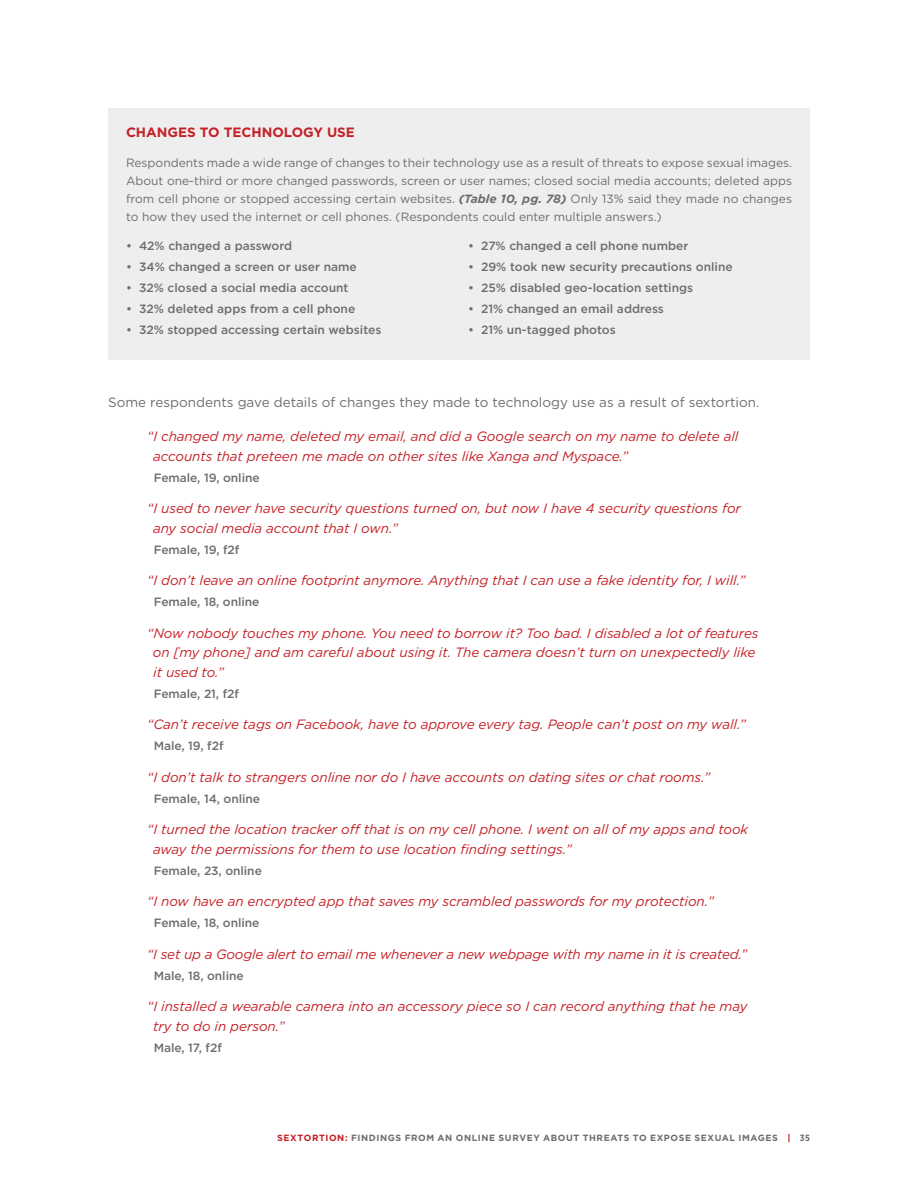
<style>
.page{position:relative;width:918px;height:1188px;background:#fff}
.page>*{position:absolute;margin:0;border:0;box-sizing:border-box;transform-origin:0 0}
.t1{font:italic 13.5px/19.5px "Gotham";letter-spacing:-.005em;color:#c42026}
.t2{font:13.5px "Gotham";color:#6c6d70}
.t3{font:700 13.5px "Gotham";color:#c42026}
.t4{font:500 12px "Gotham";color:#6c6d70}
.t5{font:12px/18px "Gotham";color:#6c6d70;text-align:justify}
.t6{font:700 9px "Gotham";letter-spacing:.065em;color:#6c6d70}
.s1{font-weight:700;font-style:italic}
.s2{color:#c42026}
.s3{font-family:"Gotham Narrow"}
</style>
<div class="page">
<div style="left:108px;top:108px;width:702px;height:252px;background:#eeeeef"></div>
<p class="t3" style="left:126px;top:123px;width:230px">CHANGES TO TECHNOLOGY USE</p>
<p class="t5" style="left:126px;top:153px;width:668px">Respondents made a wide range of changes to their technology use as a result of threats to expose sexual images.<br>About one-third or more changed passwords, screen or user names; closed social media accounts; deleted apps from cell phone or stopped accessing certain websites. <span class="s1">(Table 10, pg. 78)</span> Only 13% said they made no changes to how they used the internet or cell phones. (Respondents could enter multiple answers.)</p>
<p class="t4" style="left:126px;top:238px;width:168px">• 42% changed a password</p>
<p class="t4" style="left:126px;top:259px;width:232px">• 34% changed a screen or user name</p>
<p class="t4" style="left:126px;top:280px;width:224px">• 32% closed a social media account</p>
<p class="t4" style="left:126px;top:301px;width:231px">• 32% deleted apps from a cell phone</p>
<p class="t4" style="left:126px;top:322px;width:257px">• 32% stopped accessing certain websites</p>
<p class="t4" style="left:468px;top:238px;width:222px">• 27% changed a cell phone number</p>
<p class="t4" style="left:468px;top:259px;width:266px">• 29% took new security precautions online</p>
<p class="t4" style="left:468px;top:280px;width:227px">• 25% disabled geo-location settings</p>
<p class="t4" style="left:468px;top:301px;width:197px">• 21% changed an email address</p>
<p class="t4" style="left:468px;top:322px;width:149px">• 21% un-tagged photos</p>
<p class="t2" style="left:108px;top:393px;width:653px">Some respondents gave details of changes they made to technology use as a result of sextortion.</p>
<p class="t1" style="left:153px;top:426px;width:587px;text-indent:-6px">“I changed my name, deleted my email, and did a Google search on my name to delete all accounts that preteen me made on other sites like Xanga and Myspace.”</p>
<p class="t4" style="left:154px;top:470px;width:107px">Female, 19, online</p>
<p class="t1" style="left:153px;top:498px;width:590px;text-indent:-6px">“I used to never have security questions turned on, but now I have 4 security questions for any social media account that I own.”</p>
<p class="t4" style="left:154px;top:542px;width:87px">Female, 19, f2f</p>
<p class="t1" style="left:147px;top:570px;width:600px">“I don’t leave an online footprint anymore. Anything that I can use a fake identity for, I will.”</p>
<p class="t4" style="left:154px;top:594px;width:107px">Female, 18, online</p>
<p class="t1" style="left:153px;top:623px;width:607px;text-indent:-6px">“Now nobody touches my phone. You need to borrow it? Too bad. I disabled a lot of features on [my phone] and am careful about using it. The camera doesn’t turn on unexpectedly like it used to.”</p>
<p class="t4" style="left:154px;top:686px;width:87px">Female, 21, f2f</p>
<p class="t1" style="left:147px;top:714px;width:600px">“Can’t receive tags on Facebook, have to approve every tag. People can’t post on my wall.”</p>
<p class="t4" style="left:154px;top:738px;width:71px">Male, 19, f2f</p>
<p class="t1" style="left:147px;top:767px;width:564px">“I don’t talk to strangers online nor do I have accounts on dating sites or chat rooms.”</p>
<p class="t4" style="left:154px;top:791px;width:108px">Female, 14, online</p>
<p class="t1" style="left:153px;top:819px;width:597px;text-indent:-6px">“I turned the location tracker off that is on my cell phone. I went on all of my apps and took away the permissions for them to use location finding settings.”</p>
<p class="t4" style="left:154px;top:863px;width:110px">Female, 23, online</p>
<p class="t1" style="left:147px;top:891px;width:568px">“I now have an encrypted app that saves my scrambled passwords for my protection.”</p>
<p class="t4" style="left:154px;top:915px;width:107px">Female, 18, online</p>
<p class="t1" style="left:147px;top:944px;width:602px">“I set up a Google alert to email me whenever a new webpage with my name in it is created.”</p>
<p class="t4" style="left:154px;top:968px;width:91px">Male, 18, online</p>
<p class="t1" style="left:153px;top:996px;width:596px;text-indent:-6px">“I installed a wearable camera into an accessory piece so I can record anything that he may try to do in person.”</p>
<p class="t4" style="left:154px;top:1040px;width:70px">Male, 17, f2f</p>
<p class="t6" style="left:277px;top:1132px;width:534px"><span class="s2">SEXTORTION:</span> FINDINGS FROM AN ONLINE SURVEY ABOUT THREATS TO EXPOSE SEXUAL IMAGES <span class="s2">|</span> <span class="s3">35</span></p>
</div>
